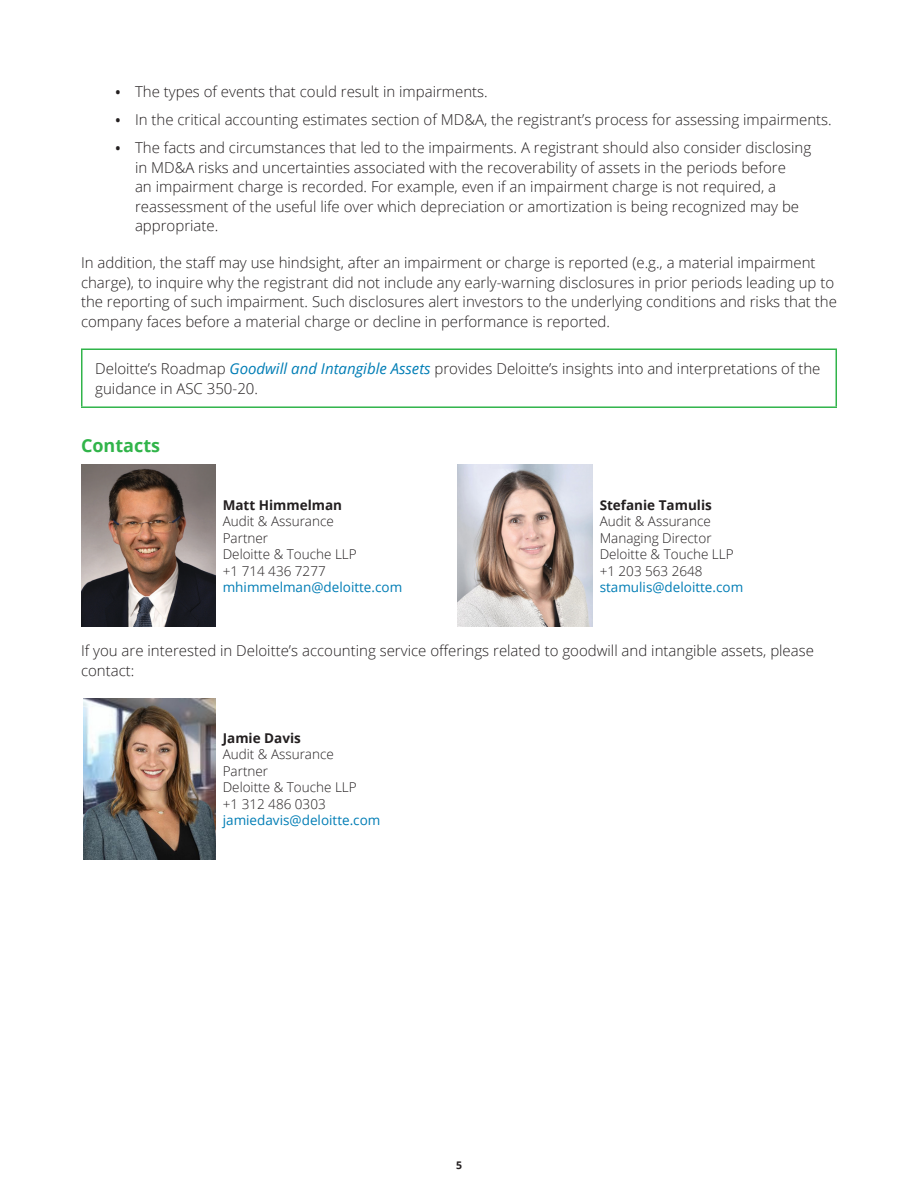
<style>
.page{position:relative;width:918px;height:1188px;background:#fff}
.page>*{position:absolute;margin:0;border:0;box-sizing:border-box;transform-origin:0 0}
.Subhead_A__Bold_Color{font:700 18px "Open Sans";color:#31b44a}
.Body{font:300 15px/19.5px "Open Sans";color:#231f20}
.Table_Body_Text{font:300 13.5px/16.5px "Open Sans";color:#231f20}
.t1{font:700 10.5px "Open Sans";color:#231f20}
.s1{font-size:24px}
.s2{font-weight:400;font-style:italic;color:#007db5}
.s3{font-weight:700}
.s4{font-weight:400;color:#007db5}
</style>
<div class="page">
<hr style="left:81px;top:348px;width:756px;height:2px;background:#31b44a">
<hr style="left:81px;top:350px;width:1px;height:56px;background:#31b44a">
<hr style="left:836px;top:350px;width:1px;height:56px;background:#31b44a">
<hr style="left:81px;top:406px;width:756px;height:2px;background:#31b44a">
<img style="left:81px;top:465px;width:135px;height:162px">
<img style="left:458px;top:465px;width:135px;height:162px">
<img style="left:83px;top:698px;width:133px;height:162px">
<p class="Body" style="left:113px;top:81px;width:376px"><span class="s1">•</span> The types of events that could result in impairments.</p>
<p class="Body" style="left:113px;top:110px;width:720px"><span class="s1">•</span> In the critical accounting estimates section of MD&amp;A, the registrant’s process for assessing impairments.</p>
<p class="Body" style="left:135px;top:138px;width:678px;text-indent:-22px"><span class="s1">•</span> The facts and circumstances that led to the impairments. A registrant should also consider disclosing in MD&amp;A risks and uncertainties associated with the recoverability of assets in the periods before<br>an impairment charge is recorded. For example, even if an impairment charge is not required, a reassessment of the useful life over which depreciation or amortization is being recognized may be appropriate.</p>
<p class="Body" style="left:81px;top:253px;width:758px">In addition, the staff may use hindsight, after an impairment or charge is reported (e.g., a material impairment charge), to inquire why the registrant did not include any early-warning disclosures in prior periods leading up to the reporting of such impairment. Such disclosures alert investors to the underlying conditions and risks that the company faces before a material charge or decline in performance is reported.</p>
<p class="Body" style="left:95px;top:359px;width:727px">Deloitte’s Roadmap <span class="s2">Goodwill and Intangible Assets</span> provides Deloitte’s insights into and interpretations of the guidance in ASC 350-20.</p>
<p class="Subhead_A__Bold_Color" style="left:81px;top:433px;width:81px">Contacts</p>
<p class="Table_Body_Text" style="left:223px;top:496px;width:181px"><span class="s3">Matt Himmelman<br></span>Audit &amp; Assurance<br>Partner<br>Deloitte &amp; Touche LLP<br>+1 714 436 7277 <span class="s4">mhimmelman@deloitte.com</span></p>
<p class="Table_Body_Text" style="left:600px;top:496px;width:145px"><span class="s3">Stefanie Tamulis<br></span>Audit &amp; Assurance<br>Managing Director<br>Deloitte &amp; Touche LLP +1 203 563 2648 <span class="s4">stamulis@deloitte.com</span></p>
<p class="Body" style="left:81px;top:641px;width:735px">If you are interested in Deloitte’s accounting service offerings related to goodwill and intangible assets, please contact:</p>
<p class="Table_Body_Text" style="left:223px;top:729px;width:159px"><span class="s3">Jamie Davis<br></span>Audit &amp; Assurance<br>Partner<br>Deloitte &amp; Touche LLP<br>+1 312 486 0303 <span class="s4">jamiedavis@deloitte.com</span></p>
<p class="t1" style="left:456px;top:1158px;width:7px">5</p>
</div>
